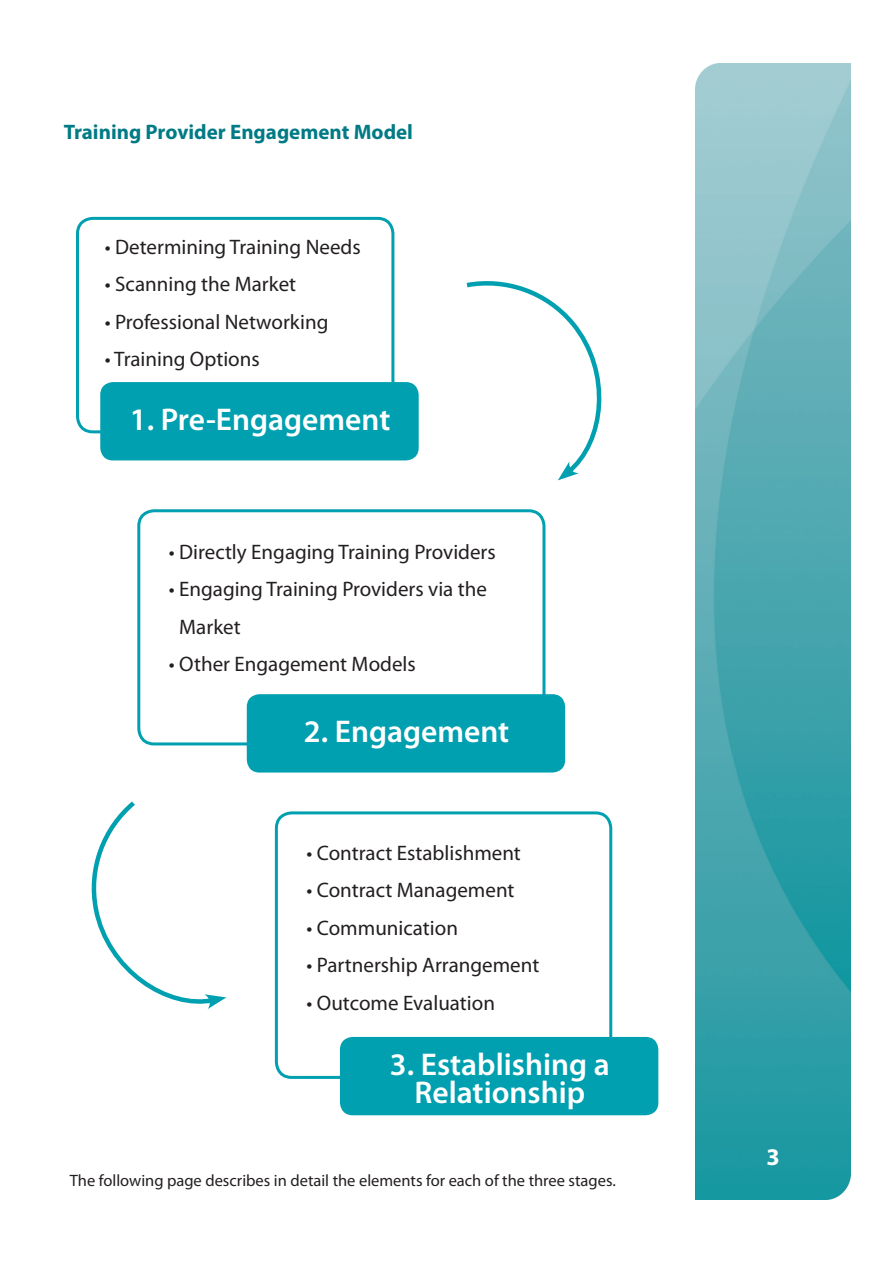
<style>
.page{position:relative;width:893px;height:1263px;background:#fff}
.page>*{position:absolute;margin:0;border:0;box-sizing:border-box;transform-origin:0 0}
.Myrid_Sub_Header_11p{font:600 31.5px/28.5px "Myriad Pro";color:#fff;text-align:center}
.t1{font:700 24px "Myriad Pro";color:#fff}
.Myrid_Text{font:21px/37.5px "Myriad Pro";color:#231f20}
.Myrid_Header{font:700 21px "Myriad Pro";color:#007b85}
.Myrid_Text-2{font:16.5px "Myriad Pro";color:#231f20}
</style>
<div class="page">
<img style="left:696px;top:64px;width:154px;height:1135px">
<div style="left:76px;top:217px;width:318px;height:216px;border:3px solid #00a0b0;border-radius:15px"></div>
<div style="left:137px;top:509px;width:408px;height:236px;border:3px solid #00a0b0;border-radius:15px"></div>
<div style="left:275px;top:811px;width:337px;height:268px;border:3px solid #00a0b0;border-radius:15px"></div>
<div style="left:100px;top:382px;width:319px;height:78px;background:#00a0b0;border-radius:13px"></div>
<div style="left:247px;top:694px;width:318px;height:78px;background:#00a0b0;border-radius:13px"></div>
<div style="left:340px;top:1037px;width:318px;height:78px;background:#00a0b0;border-radius:13px"></div>
<svg style="left:91px;top:801px;width:135px;height:208px"></svg>
<svg style="left:466px;top:281px;width:136px;height:199px"></svg>
<p class="Myrid_Header" style="left:64px;top:118px;width:351px">Training Provider Engagement Model</p>
<p class="Myrid_Text" style="left:105px;top:228px;width:257px">• Determining Training Needs</p>
<p class="Myrid_Text" style="left:105px;top:265px;width:193px">• Scanning the Market</p>
<p class="Myrid_Text" style="left:105px;top:303px;width:225px">• Professional Networking</p>
<p class="Myrid_Text" style="left:105px;top:340px;width:157px">• Training Options</p>
<p class="Myrid_Sub_Header_11p" style="left:130px;top:404px;width:262px">1. Pre-Engagement</p>
<p class="Myrid_Text" style="left:169px;top:533px;width:328px">• Directly Engaging Training Providers</p>
<p class="Myrid_Text" style="left:179px;top:570px;width:309px;text-indent:-10px">• Engaging Training Providers via the<br>Market</p>
<p class="Myrid_Text" style="left:169px;top:645px;width:248px">• Other Engagement Models</p>
<p class="Myrid_Sub_Header_11p" style="left:304px;top:716px;width:207px">2. Engagement</p>
<p class="Myrid_Text" style="left:306px;top:834px;width:216px">• Contract Establishment</p>
<p class="Myrid_Text" style="left:306px;top:871px;width:210px">• Contract Management</p>
<p class="Myrid_Text" style="left:306px;top:909px;width:153px">• Communication</p>
<p class="Myrid_Text" style="left:306px;top:946px;width:234px">• Partnership Arrangement</p>
<p class="Myrid_Text" style="left:306px;top:984px;width:190px">• Outcome Evaluation</p>
<p class="Myrid_Sub_Header_11p" style="left:390px;top:1049px;width:221px">3. Establishing a<br>Relationship</p>
<p class="Myrid_Text-2" style="left:70px;top:1170px;width:547px">The following page describes in detail the elements for each of the three stages.</p>
<p class="t1" style="left:766px;top:1142px;width:15px">3</p>
</div>
